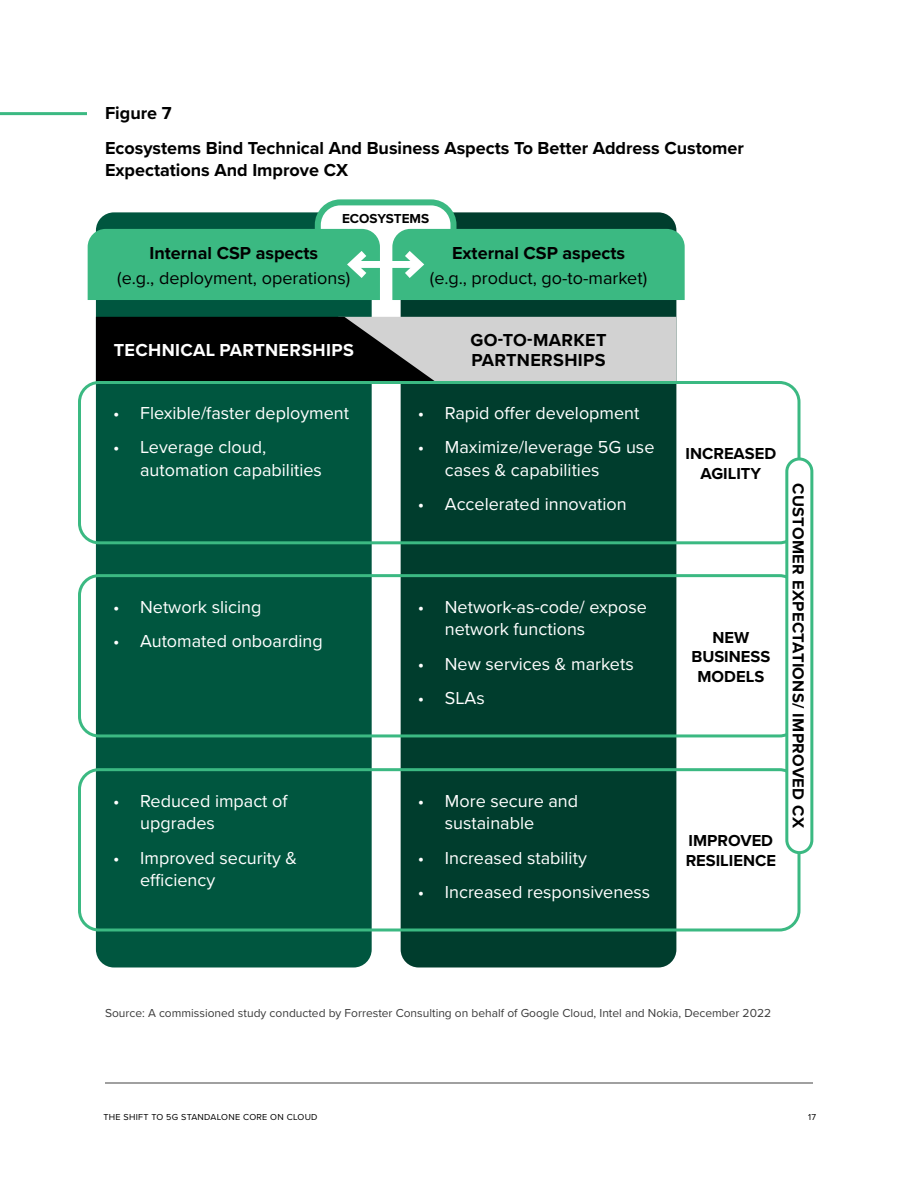
<style>
.page{position:relative;width:918px;height:1188px;background:#fff}
.page>*{position:absolute;margin:0;border:0;box-sizing:border-box;transform-origin:0 0}
.t1{font:18px/22.5px "Proxima Nova";color:#fff}
.t2{font:700 18px/34.5px "Proxima Nova";color:#000}
.t3{font:18px "Proxima Nova";color:#000}
.t4{font:700 18px/19.5px "Proxima Nova";letter-spacing:.02em;color:#000}
.t5{font:700 18px "Proxima Nova";letter-spacing:.02em;color:#fff}
.t6{font:700 16.5px/19.8px "Proxima Nova";color:#000;text-align:center}
.t7{font:700 16.5px "Proxima Nova";letter-spacing:.02em;color:#000}
.t8{font:700 13.5px "Proxima Nova";color:#000}
.t9{font:12px "Proxima Nova";color:#3c3c3c}
.t10{font:9px "Proxima Nova";letter-spacing:.03em;color:#000}
</style>
<div class="page">
<hr style="left:0;top:112px;width:87px;height:3px;background:#3bb982">
<div style="left:401px;top:212px;width:275px;height:755px;background:#003d2d;border-radius:18px"></div>
<div style="left:96px;top:212px;width:276px;height:755px;background:#00563f;border-radius:18px"></div>
<div style="left:318px;top:202px;width:136px;height:62px;background:#fff;border-radius:22px"></div>
<div style="left:315px;top:199px;width:142px;height:68px;border:6px solid #3bb982;border-radius:22px"></div>
<svg style="left:96px;top:317px;width:580px;height:64px;background:#676767"></svg>
<div style="left:352px;top:261px;width:67px;height:7px;background:#fff"></div>
<div style="left:88px;top:229px;width:292px;height:71px;background:#3bb982"></div>
<div style="left:392px;top:229px;width:293px;height:71px;background:#3bb982"></div>
<div style="left:78px;top:574px;width:723px;height:163px;border:3px solid #3bb982;border-radius:20px"></div>
<div style="left:78px;top:768px;width:723px;height:164px;border:3px solid #3bb982;border-radius:20px"></div>
<div style="left:78px;top:381px;width:723px;height:163px;border:3px solid #3bb982;border-radius:20px"></div>
<div style="left:787px;top:459px;width:25px;height:394px;background:#fff;border-radius:13px"></div>
<div style="left:785px;top:457px;width:28px;height:397px;border:3px solid #3bb982;border-radius:13px"></div>
<hr style="left:105px;top:1082px;width:708px;height:2px;background:#828282">
<p class="t2" style="left:105px;top:96px;width:640px">Figure 7<br>Ecosystems Bind Technical And Business Aspects To Better Address Customer</p>
<p class="t2" style="left:105px;top:153px;width:245px">Expectations And Improve CX</p>
<p class="t8" style="left:342px;top:208px;width:89px">ECOSYSTEMS</p>
<p class="t2" style="left:149px;top:235px;width:170px">Internal CSP aspects</p>
<p class="t3" style="left:117px;top:265px;width:234px">(e.g., deployment, operations)</p>
<p class="t2" style="left:452px;top:235px;width:174px">External CSP aspects</p>
<p class="t3" style="left:430px;top:265px;width:219px">(e.g., product, go-to-market)</p>
<p class="t5" style="left:114px;top:337px;width:242px">TECHNICAL PARTNERSHIPS</p>
<p class="t4" style="left:470px;top:330px;width:138px">GO-TO-MARKET<br>PARTNERSHIPS</p>
<p class="t1" style="left:113px;top:401px;width:237px">• Flexible/faster deployment</p>
<p class="t1" style="left:140px;top:435px;width:183px;text-indent:-27px">• Leverage cloud, automation capabilities</p>
<p class="t1" style="left:113px;top:595px;width:150px">• Network slicing</p>
<p class="t1" style="left:113px;top:629px;width:211px">• Automated onboarding</p>
<p class="t1" style="left:140px;top:789px;width:149px;text-indent:-27px">• Reduced impact of upgrades</p>
<p class="t1" style="left:140px;top:846px;width:158px;text-indent:-27px">• Improved security &amp; efficiency</p>
<p class="t1" style="left:418px;top:401px;width:223px">• Rapid offer development</p>
<p class="t1" style="left:445px;top:435px;width:211px;text-indent:-27px">• Maximize/leverage 5G use cases &amp; capabilities</p>
<p class="t1" style="left:418px;top:492px;width:210px">• Accelerated innovation</p>
<p class="t1" style="left:445px;top:595px;width:204px;text-indent:-27px">• Network-as-code/ expose network functions</p>
<p class="t1" style="left:418px;top:652px;width:217px">• New services &amp; markets</p>
<p class="t1" style="left:418px;top:686px;width:68px">• SLAs</p>
<p class="t1" style="left:445px;top:789px;width:135px;text-indent:-27px">• More secure and sustainable</p>
<p class="t1" style="left:418px;top:846px;width:170px">• Increased stability</p>
<p class="t1" style="left:418px;top:880px;width:234px">• Increased responsiveness</p>
<p class="t6" style="left:686px;top:444px;width:92px">INCREASED<br>AGILITY</p>
<p class="t6" style="left:691px;top:627px;width:80px">NEW<br>BUSINESS<br>MODELS</p>
<p class="t6" style="left:686px;top:831px;width:92px;text-align:left">IMPROVED<br>RESILIENCE</p>
<p class="t7" style="left:811px;top:483px;width:346px;rotate:90deg">CUSTOMER EXPECTATIONS/ IMPROVED CX</p>
<p class="t9" style="left:105px;top:1005px;width:668px">Source: A commissioned study conducted by Forrester Consulting on behalf of Google Cloud, Intel and Nokia, December 2022</p>
<p class="t10" style="left:104px;top:1110px;width:216px">THE SHIFT TO 5G STANDALONE CORE ON CLOUD</p>
<p class="t10" style="left:808px;top:1110px;width:9px">17</p>
</div>
